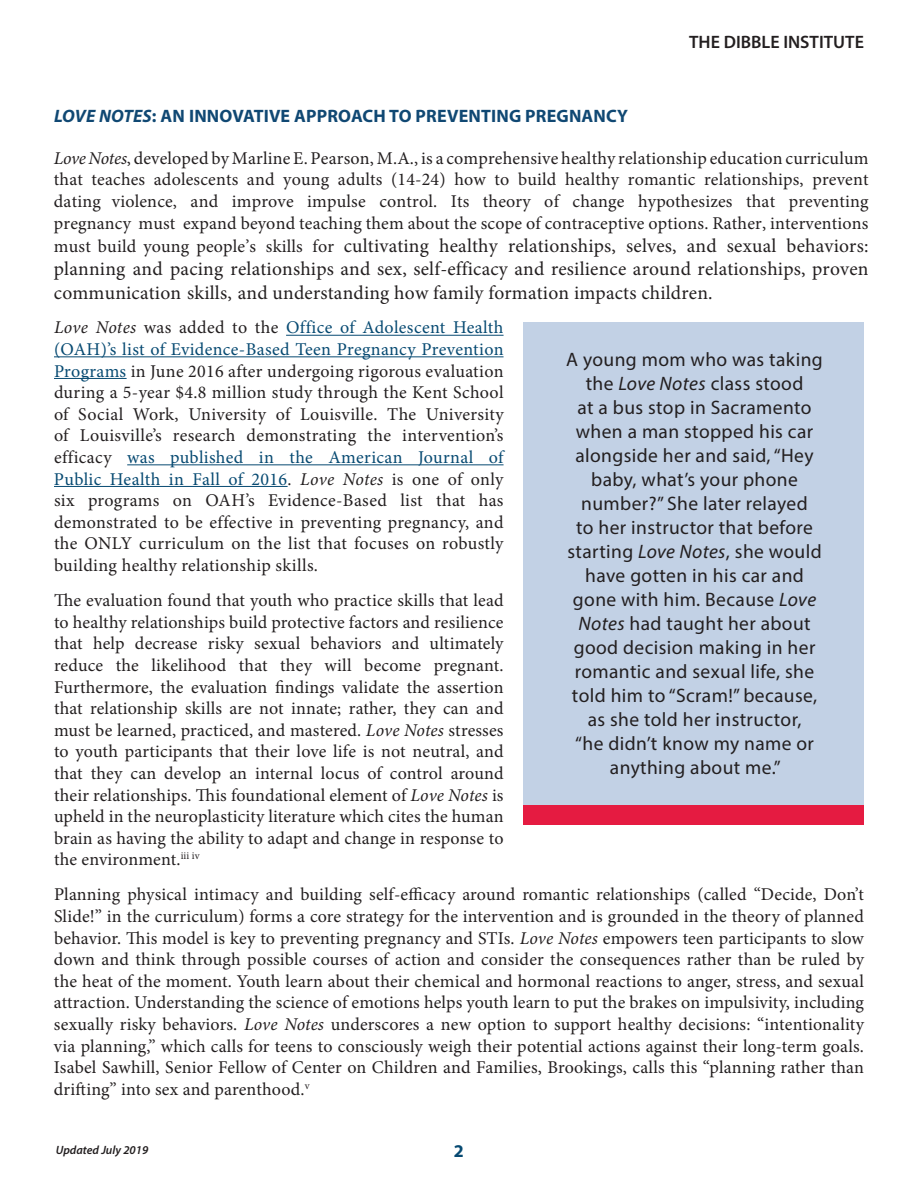
<style>
.page{position:relative;width:918px;height:1188px;background:#fff}
.page>*{position:absolute;margin:0;border:0;box-sizing:border-box;transform-origin:0 0}
.t1{font:19.5px/24px "Myriad Pro";letter-spacing:.02em;color:#231f20;text-align:center}
.t2{font:19.5px/23.5px "Minion Pro";letter-spacing:.01em;color:#231f20;text-align:justify}
.t3{font:18px/21.6px "Minion Pro";letter-spacing:.01em;color:#231f20;text-align:justify}
.t4{font:700 18px "Myriad Pro";letter-spacing:.01em;color:#104873}
.t5{font:600 18px "Myriad Pro";color:#231f20}
.t6{font:700 18px "Myriad Pro";color:#074a72}
.t7{font:italic 600 12px "Myriad Pro";color:#231f20}
.s1{font-style:italic}
.s2{font-size:18px}
.s3{color:#074a72}
</style>
<div class="page">
<hr style="left:286px;top:335px;width:218px;height:1px;background:#074a72">
<hr style="left:54px;top:356px;width:450px;height:1px;background:#074a72">
<hr style="left:54px;top:378px;width:73px;height:1px;background:#074a72">
<hr style="left:127px;top:464px;width:377px;height:1px;background:#074a72">
<hr style="left:54px;top:486px;width:234px;height:1px;background:#074a72">
<div style="left:524px;top:323px;width:340px;height:501px;background:#c2d1e5"></div>
<div style="left:524px;top:805px;width:340px;height:19px;background:#e51b41"></div>
<p class="t5" style="left:689px;top:31px;width:176px">THE DIBBLE INSTITUTE</p>
<p class="t4" style="left:54px;top:104px;width:576px"><span class="s1">LOVE NOTES</span>: AN INNOVATIVE APPROACH TO PREVENTING PREGNANCY</p>
<p class="t3" style="left:54px;top:147px;width:816px"><span class="s1">Love Notes</span>, developed by Marline E. Pearson, M.A., is a comprehensive healthy relationship education curriculum that teaches adolescents and young adults (14-24) how to build healthy romantic relationships, prevent dating violence, and improve impulse control. Its theory of change hypothesizes that preventing pregnancy must expand beyond teaching them about the scope of contraceptive options. Rather, interventions</p>
<p class="t2" style="left:54px;top:234px;width:816px"><span class="s2">must build young people’s skills for</span> cultivating healthy relationships, selves, and sexual behaviors: planning and pacing relationships and sex, self-efficacy and resilience around relationships, proven communication skills, and understanding how family formation impacts children.</p>
<p class="t3" style="left:54px;top:317px;width:451px"><span class="s1">Love Notes</span> was added to the <span class="s3">Office of Adolescent Health (OAH)’s list of Evidence-Based Teen Pregnancy Prevention Programs</span> in June 2016 after undergoing rigorous evaluation during a 5-year $4.8 million study through the Kent School of Social Work, University of Louisville. The University of Louisville’s research demonstrating the intervention’s efficacy <span class="s3">was published in the American Journal of Public Health in Fall of 2016</span>. <span class="s1">Love Notes</span> is one of only six programs on OAH’s Evidence-Based list that has demonstrated to be effective in preventing pregnancy, and the ONLY curriculum on the list that focuses on robustly building healthy relationship skills.</p>
<p class="t3" style="left:54px;top:590px;width:451px">The evaluation found that youth who practice skills that lead to healthy relationships build protective factors and resilience that help decrease risky sexual behaviors and ultimately reduce the likelihood that they will become pregnant.<br>Furthermore, the evaluation findings validate the assertion that relationship skills are not innate; rather, they can and must be learned, practiced, and mastered. <span class="s1">Love Notes</span> stresses to youth participants that their love life is not neutral, and that they can develop an internal locus of control around their relationships. This foundational element of <span class="s1">Love Notes</span> is upheld in the neuroplasticity literature which cites the human brain as having the ability to adapt and change in response to the environment.<sup>iii</sup> <sup>iv</sup></p>
<p class="t3" style="left:54px;top:884px;width:812px">Planning physical intimacy and building self-efficacy around romantic relationships (called “Decide, Don’t Slide!” in the curriculum) forms a core strategy for the intervention and is grounded in the theory of planned behavior. This model is key to preventing pregnancy and STIs. <span class="s1">Love Notes</span> empowers teen participants to slow down and think through possible courses of action and consider the consequences rather than be ruled by the heat of the moment. Youth learn about their chemical and hormonal reactions to anger, stress, and sexual attraction. Understanding the science of emotions helps youth learn to put the brakes on impulsivity, including sexually risky behaviors. <span class="s1">Love Notes</span> underscores a new option to support healthy decisions: “intentionality via planning,” which calls for teens to consciously weigh their potential actions against their long-term goals.<br>Isabel Sawhill, Senior Fellow of Center on Children and Families, Brookings, calls this “planning rather than drifting” into sex and parenthood.<sup>v</sup></p>
<p class="t1" style="left:566px;top:347px;width:258px">A young mom who was taking the <span class="s1">Love Notes</span> class stood<br>at a bus stop in Sacramento when a man stopped his car alongside her and said, “Hey baby, what’s your phone number?” She later relayed<br>to her instructor that before starting <span class="s1">Love Notes</span>, she would have gotten in his car and gone with him. Because <span class="s1">Love<br>Notes</span> had taught her about good decision making in her romantic and sexual life, she told him to “Scram!” because, as she told her instructor,<br>“he didn’t know my name or anything about me.”</p>
<p class="t7" style="left:56px;top:1143px;width:94px">Updated July 2019</p>
<p class="t6" style="left:454px;top:1139px;width:11px">2</p>
</div>
